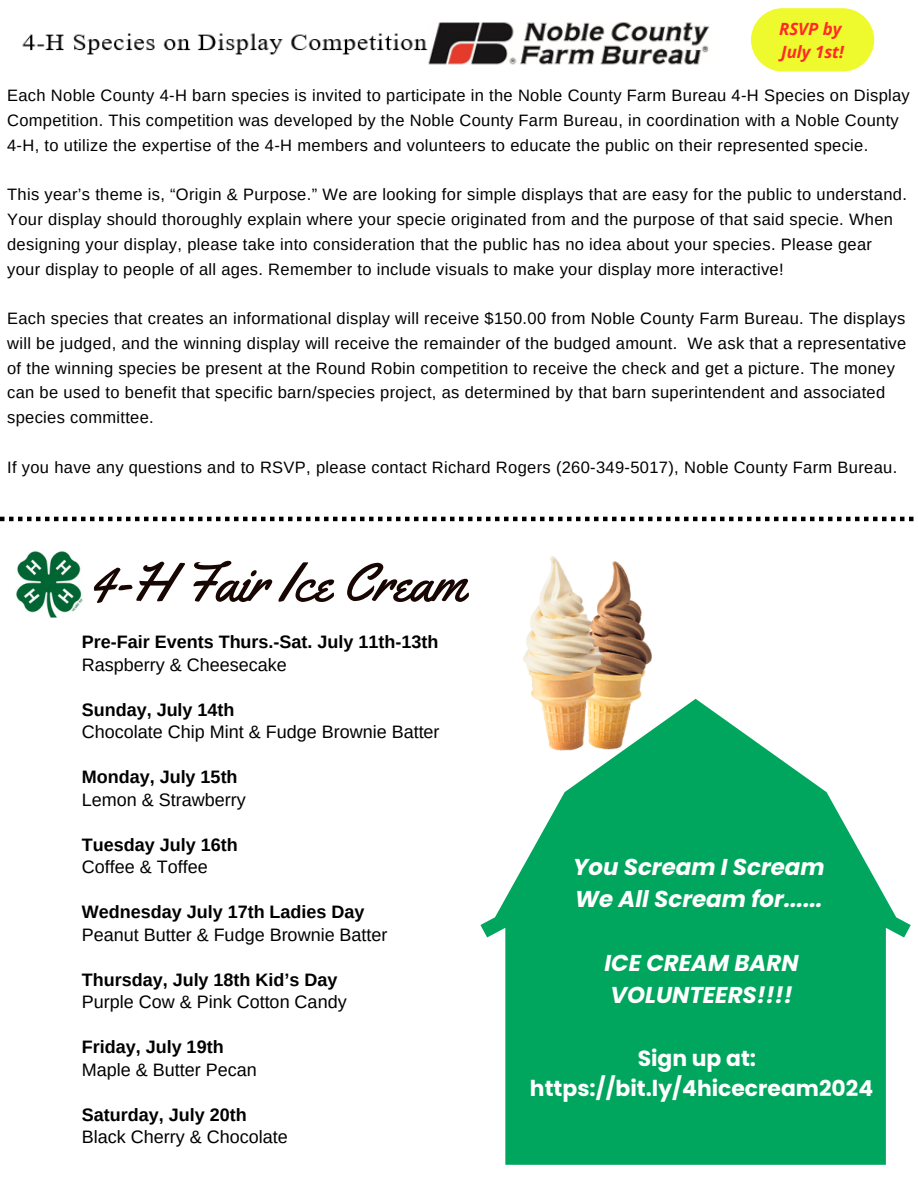
<style>
.page{position:relative;width:918px;height:1188px;background:#fff}
.page>*{position:absolute;margin:0;border:0;box-sizing:border-box;transform-origin:0 0}
.t1{font:54.45px "Yellowtail";color:#170602}
.t2{font:italic 700 22.95px/32px "Poppins";color:#fff}
.t3{font:700 21.9px/30.5px "Poppins";color:#fff;text-align:center}
.t4{font:18px "Arimo";color:#000}
.t5{font:700 18px "Arimo";color:#000}
.t6{font:italic 700 16.8px/23.1px "Open Sans";color:#ff2a28}
.t7{font:16.5px/24.8px "Arimo";letter-spacing:.02em;color:#000}
</style>
<div class="page">
<img style="left:22px;top:22px;width:688px;height:43px">
<svg style="left:751px;top:8px;width:123px;height:64px;background:#effa45"></svg>
<img style="left:523px;top:556px;width:129px;height:143px">
<img style="left:16px;top:551px;width:67px;height:67px">
<svg style="left:480px;top:699px;width:431px;height:466px;fill:#00a65d"></svg>
<svg style="left:0;top:517px;width:914px;height:4px"></svg>
<p class="t6" style="left:779px;top:17px;width:66px">RSVP by<br>July 1st!</p>
<h4 class="t7" style="left:7px;top:83px;width:904px">Each Noble County 4-H barn species is invited to participate in the Noble County Farm Bureau 4-H Species on Display<br>Competition. This competition was developed by the Noble County Farm Bureau, in coordination with a Noble County<br>4-H, to utilize the expertise of the 4-H members and volunteers to educate the public on their represented specie.</h4>
<p class="t7" style="left:7px;top:182px;width:901px">This year’s theme is, “Origin &amp; Purpose.” We are looking for simple displays that are easy for the public to understand.<br>Your display should thoroughly explain where your specie originated from and the purpose of that said specie. When designing your display, please take into consideration that the public has no idea about your species. Please gear your display to people of all ages. Remember to include visuals to make your display more interactive!</p>
<p class="t7" style="left:7px;top:306px;width:901px">Each species that creates an informational display will receive $150.00 from Noble County Farm Bureau. The displays will be judged, and the winning display will receive the remainder of the budged amount. We ask that a representative of the winning species be present at the Round Robin competition to receive the check and get a picture. The money can be used to benefit that specific barn/species project, as determined by that barn superintendent and associated species committee.</p>
<p class="t7" style="left:7px;top:455px;width:892px">If you have any questions and to RSVP, please contact Richard Rogers (260-349-5017), Noble County Farm Bureau.</p>
<p class="t1" style="left:91px;top:548px;width:376px">4-H Fair Ice Cream</p>
<p class="t5" style="left:82px;top:632px;width:358px">Pre-Fair Events Thurs.-Sat. July 11th-13th</p>
<p class="t4" style="left:82px;top:655px;width:207px">Raspberry &amp; Cheesecake</p>
<p class="t5" style="left:82px;top:700px;width:154px">Sunday, July 14th</p>
<p class="t4" style="left:82px;top:722px;width:359px">Chocolate Chip Mint &amp; Fudge Brownie Batter</p>
<p class="t5" style="left:82px;top:767px;width:157px">Monday, July 15th</p>
<p class="t4" style="left:82px;top:790px;width:165px">Lemon &amp; Strawberry</p>
<p class="t5" style="left:82px;top:835px;width:157px">Tuesday July 16th</p>
<p class="t4" style="left:82px;top:857px;width:127px">Coffee &amp; Toffee</p>
<p class="t5" style="left:82px;top:902px;width:284px">Wednesday July 17th Ladies Day</p>
<p class="t4" style="left:82px;top:925px;width:307px">Peanut Butter &amp; Fudge Brownie Batter</p>
<p class="t5" style="left:82px;top:970px;width:257px">Thursday, July 18th Kid’s Day</p>
<p class="t4" style="left:82px;top:992px;width:266px">Purple Cow &amp; Pink Cotton Candy</p>
<p class="t5" style="left:82px;top:1037px;width:143px">Friday, July 19th</p>
<p class="t4" style="left:82px;top:1060px;width:176px">Maple &amp; Butter Pecan</p>
<p class="t5" style="left:82px;top:1105px;width:166px">Saturday, July 20th</p>
<p class="t4" style="left:82px;top:1127px;width:207px">Black Cherry &amp; Chocolate</p>
<p class="t2" style="left:573px;top:851px;width:253px">You Scream I Scream<br>We All Scream for......</p>
<h3 class="t2" style="left:605px;top:947px;width:196px">ICE CREAM BARN<br>VOLUNTEERS!!!!</h3>
<h2 class="t3" style="left:530px;top:1043px;width:345px">Sign up at: https://bit.ly/4hicecream2024</h2>
</div>
